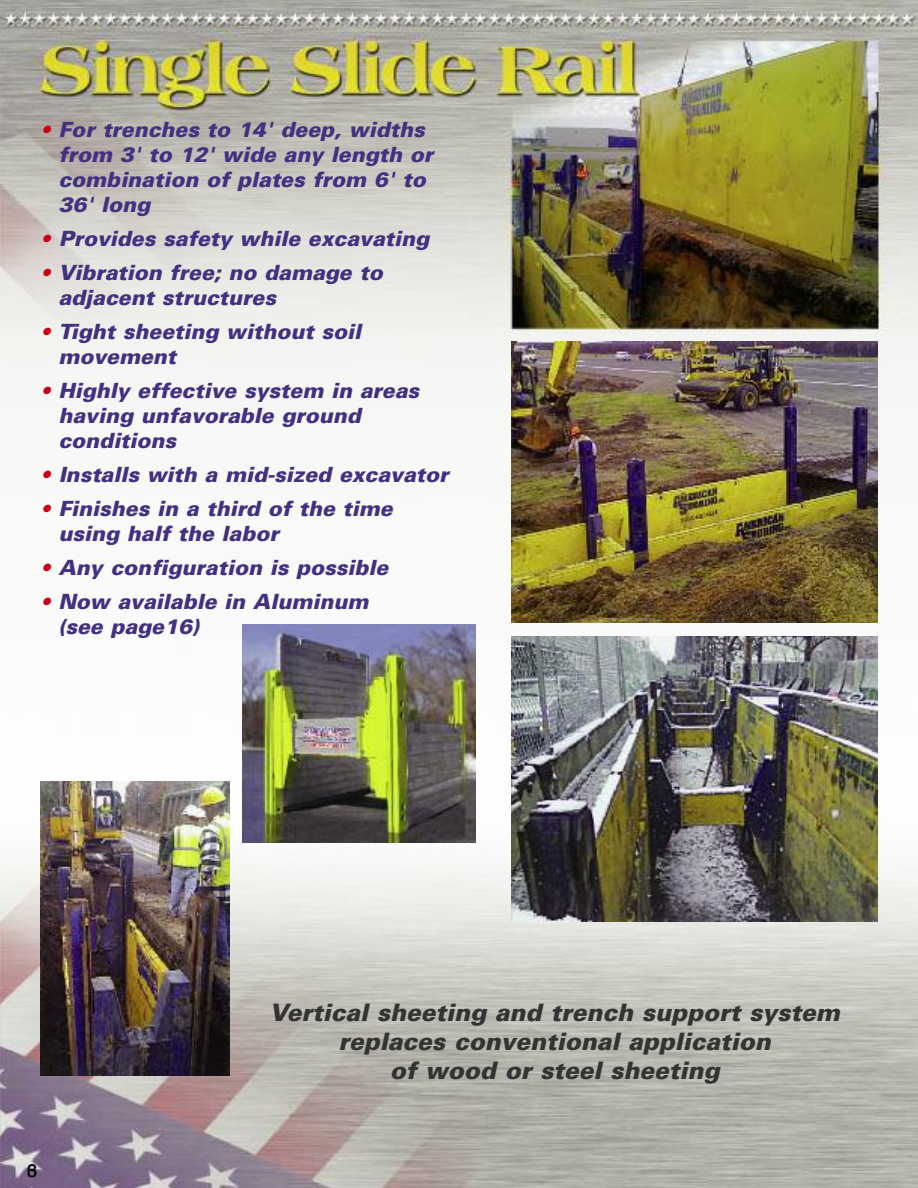
<style>
.page{position:relative;width:918px;height:1188px;background:#fff}
.page>*{position:absolute;margin:0;border:0;box-sizing:border-box;transform-origin:0 0}
.t1{font:italic 900 24px/28.8px "Univers";color:#333;text-align:center}
.t2{font:italic 900 21px/25.2px "Univers";color:#433080}
.t3{font:18px "Helvetica";color:#000}
.s1{color:#ca0016}
</style>
<div class="page">
<img style="left:0;top:0;width:918px;height:1188px">
<img style="left:512px;top:341px;width:366px;height:282px">
<img style="left:512px;top:636px;width:366px;height:286px">
<img style="left:242px;top:625px;width:234px;height:217px">
<img style="left:40px;top:782px;width:189px;height:294px">
<p class="t2" style="left:58px;top:118px;width:376px;text-indent:-18px"><span class="s1">•</span> For trenches to 14' deep, widths from 3' to 12' wide any length or combination of plates from 6' to<br>36' long</p>
<p class="t2" style="left:40px;top:228px;width:390px"><span class="s1">•</span> Provides safety while excavating</p>
<p class="t2" style="left:58px;top:262px;width:326px;text-indent:-18px"><span class="s1">•</span> Vibration free; no damage to adjacent structures</p>
<p class="t2" style="left:58px;top:321px;width:304px;text-indent:-18px"><span class="s1">•</span> Tight sheeting without soil movement</p>
<p class="t2" style="left:58px;top:380px;width:362px;text-indent:-18px"><span class="s1">•</span> Highly effective system in areas having unfavorable ground conditions</p>
<p class="t2" style="left:40px;top:464px;width:410px"><span class="s1">•</span> Installs with a mid-sized excavator</p>
<p class="t2" style="left:58px;top:498px;width:336px;text-indent:-18px"><span class="s1">•</span> Finishes in a third of the time using half the labor</p>
<p class="t2" style="left:40px;top:557px;width:349px"><span class="s1">•</span> Any configuration is possible</p>
<p class="t2" style="left:58px;top:591px;width:311px;text-indent:-18px"><span class="s1">•</span> Now available in Aluminum (see page16)</p>
<p class="t3" style="left:27px;top:1163px;width:12px">36</p>
<p class="t1" style="left:269px;top:1001px;width:572px">Vertical sheeting and trench support system replaces conventional application<br>of wood or steel sheeting</p>
</div>
